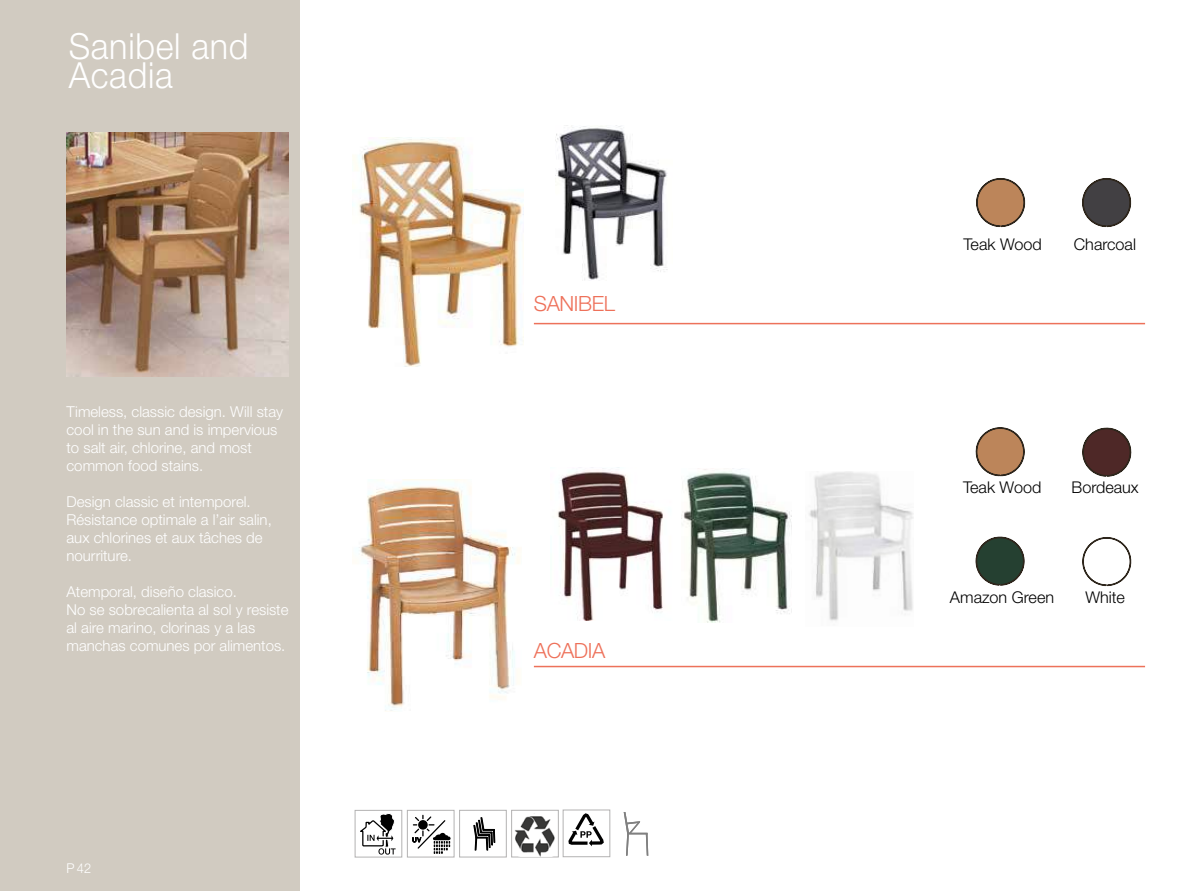
<style>
.page{position:relative;width:1188px;height:891px;background:#fff}
.page>*{position:absolute;margin:0;border:0;box-sizing:border-box;transform-origin:0 0}
.t1{font:300 36px/30px "Helvetica Neue LT Std";letter-spacing:.02em;color:#fff;scale:.95 1}
.t2{font:300 21px "Helvetica Neue LT Std";letter-spacing:-.02em;color:#ee715a}
.t3{font:300 16.5px "Helvetica Neue LT Std";color:#fff}
.t4{font:300 16.2px "Helvetica Neue LT Std";color:#000}
.t5{font:300 15px/18px "Helvetica Neue LT Std";color:#fff}
.t6{font:300 13.5px "Helvetica Neue LT Std";color:#fff;scale:.95 1}
</style>
<div class="page">
<svg style="left:473px;top:817px;width:22px;height:34px"></svg>
<svg style="left:357px;top:813px;width:39px;height:45px"></svg>
<svg style="left:412px;top:815px;width:39px;height:39px"></svg>
<div style="left:511px;top:810px;width:48px;height:47px;border:1px solid #b3b2b2"></div>
<div style="left:459px;top:810px;width:48px;height:47px;border:1px solid #b3b2b2"></div>
<div style="left:407px;top:810px;width:47px;height:47px;border:1px solid #b3b2b2"></div>
<div style="left:355px;top:810px;width:47px;height:47px;border:1px solid #b3b2b2"></div>
<img style="left:515px;top:813px;width:42px;height:44px">
<svg style="left:569px;top:813px;width:35px;height:34px"></svg>
<div style="left:563px;top:810px;width:47px;height:47px;border:1px solid #b3b2b2"></div>
<div style="left:565px;top:847px;width:39px;height:9px;background:#fff"></div>
<svg style="left:624px;top:812px;width:24px;height:44px"></svg>
<hr style="left:534px;top:666px;width:611px;height:1px;background:#ed725a">
<svg style="left:975px;top:536px;width:50px;height:50px"></svg>
<svg style="left:1082px;top:427px;width:49px;height:50px"></svg>
<img style="left:359px;top:482px;width:161px;height:229px">
<img style="left:809px;top:472px;width:104px;height:149px">
<img style="left:681px;top:468px;width:110px;height:154px">
<img style="left:557px;top:467px;width:106px;height:153px">
<svg style="left:976px;top:427px;width:49px;height:49px"></svg>
<svg style="left:1082px;top:537px;width:49px;height:49px"></svg>
<hr style="left:534px;top:323px;width:611px;height:1px;background:#ed725a">
<svg style="left:976px;top:178px;width:49px;height:49px"></svg>
<svg style="left:1082px;top:178px;width:49px;height:49px"></svg>
<img style="left:352px;top:138px;width:172px;height:229px">
<img style="left:556px;top:126px;width:112px;height:154px">
<div style="left:0;top:0;width:299px;height:891px;background:#d1cbc1"></div>
<img style="left:67px;top:132px;width:222px;height:244px">
<h1 class="t1" style="left:69px;top:30px;width:191px">Sanibel and<br>Acadia</h1>
<p class="t5" style="left:67px;top:403px;width:218px">Timeless, classic design. Will stay cool in the sun and is impervious to salt air, chlorine, and most common food stains.</p>
<p class="t5" style="left:67px;top:493px;width:207px">Design classic et intemporel.<br>Résistance optimale a l’air salin, aux chlorines et aux tâches de nourriture.</p>
<p class="t5" style="left:67px;top:583px;width:224px">Atemporal, diseño clasico.<br>No se sobrecalienta al sol y resiste al aire marino, clorinas y a las manchas comunes por alimentos.</p>
<p class="t3" style="left:65px;top:517px;width:225px">Comfortable highback armchair</p>
<p class="t6" style="left:67px;top:859px;width:28px">P42</p>
<h2 class="t2" style="left:534px;top:290px;width:83px">SANIBEL</h2>
<h2 class="t2" style="left:534px;top:637px;width:73px">ACADIA</h2>
<p class="t4" style="left:963px;top:235px;width:80px">Teak Wood</p>
<p class="t4" style="left:1074px;top:234px;width:64px">Charcoal</p>
<p class="t4" style="left:963px;top:478px;width:80px">Teak Wood</p>
<p class="t4" style="left:1072px;top:478px;width:69px">Bordeaux</p>
<p class="t4" style="left:950px;top:587px;width:106px">Amazon Green</p>
<p class="t4" style="left:1085px;top:587px;width:41px">White</p>
</div>
